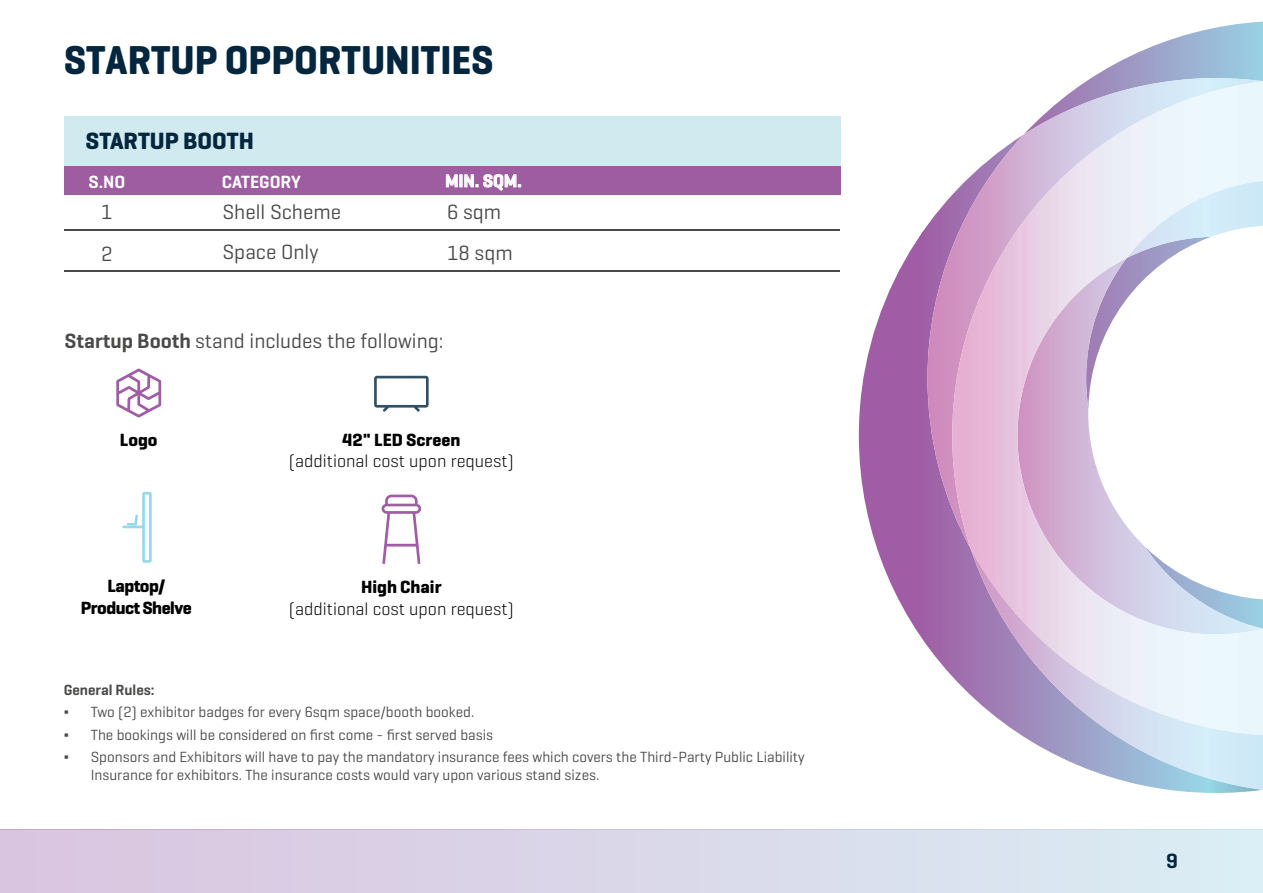
<style>
.page{position:relative;width:1263px;height:893px;background:#fff}
.page>*{position:absolute;margin:0;border:0;box-sizing:border-box;transform-origin:0 0}
.t1{font:700 41.1px "Geogrotesque";color:#04273f;scale:.95 1}
.t2{font:700 24px "Geogrotesque";color:#04273f}
.t3{font:21px/41.1px "Geogrotesque";color:#4a4a49}
.t4{font:600 21px "Geogrotesque";color:#00253e}
.t5{font:300 18px "Geogrotesque";color:#000}
.t6{font:700 18px/21.6px "Geogrotesque";letter-spacing:-.03em;color:#000;text-align:center}
.t7{font:600 18px "Geogrotesque";color:#fff}
.t8{font:700 18px "Geogrotesque";color:#000}
.t9{font:15px/18px "Geogrotesque";color:#4a4a49}
.t10{font:600 15px "Geogrotesque";color:#4a4a49}
.s1{font-weight:600}
.s2{font-family:"Times New Roman"}
</style>
<div class="page">
<div style="left:0;top:829px;width:1263px;height:64px;background:linear-gradient(to right,#dac3df,#daedf4)"></div>
<svg style="left:374px;top:376px;width:55px;height:36px"></svg>
<svg style="left:122px;top:492px;width:30px;height:71px"></svg>
<svg style="left:116px;top:369px;width:45px;height:48px"></svg>
<svg style="left:381px;top:495px;width:40px;height:69px"></svg>
<div style="left:64px;top:166px;width:776px;height:29px;background:#9f5da1"></div>
<div style="left:64px;top:116px;width:776px;height:50px;background:#d1eaf0"></div>
<hr style="left:65px;top:230px;width:775px;height:1px;background:#4a4a49">
<hr style="left:65px;top:270px;width:775px;height:1px;background:#4a4a49">
<svg style="left:1091px;top:22px;width:172px;height:56px"></svg>
<svg style="left:859px;top:226px;width:93px;height:450px"></svg>
<img style="left:927px;top:78px;width:335px;height:471px">
<img style="left:1021px;top:735px;width:242px;height:55px">
<img style="left:952px;top:81px;width:311px;height:654px">
<h1 class="t1" style="left:64px;top:35px;width:454px">STARTUP OPPORTUNITIES</h1>
<h2 class="t2" style="left:86px;top:126px;width:170px">STARTUP BOOTH</h2>
<p class="t7" style="left:88px;top:170px;width:38px">S. NO</p>
<h3 class="t3" style="left:101px;top:191px;width:13px">1</h3>
<p class="t7" style="left:222px;top:170px;width:81px">CATEGORY</p>
<h3 class="t3" style="left:222px;top:191px;width:120px">Shell Scheme</h3>
<h3 class="t3" style="left:101px;top:233px;width:13px">2</h3>
<h3 class="t3" style="left:222px;top:231px;width:97px">Space Only</h3>
<p class="t7" style="left:445px;top:170px;width:78px">MIN. SQM.</p>
<h3 class="t3" style="left:447px;top:190px;width:67px">6 sqm<br>18 sqm</h3>
<h3 class="t3" style="left:65px;top:320px;width:380px"><span class="s1">Startup Booth</span> stand includes the following:</h3>
<p class="t6" style="left:120px;top:429px;width:39px">Logo</p>
<p class="t8" style="left:342px;top:428px;width:120px">42" LED Screen</p>
<p class="t5" style="left:289px;top:450px;width:227px">(additional cost upon request)</p>
<p class="t6" style="left:81px;top:575px;width:113px">Laptop/<br>ProductShelve</p>
<p class="t6" style="left:361px;top:576px;width:82px">High Chair</p>
<p class="t5" style="left:289px;top:598px;width:227px">(additional cost upon request)</p>
<p class="t10" style="left:64px;top:680px;width:92px">General Rules:</p>
<p class="t9" style="left:64px;top:703px;width:412px"><span class="s2">▪</span> Two (2) exhibitor badges for every 6sqm space/booth booked.</p>
<p class="t9" style="left:64px;top:725px;width:431px"><span class="s2">▪</span> The bookings will be considered on first come - first served basis</p>
<p class="t9" style="left:91px;top:748px;width:715px;text-indent:-27px"><span class="s2">▪</span> Sponsors and Exhibitors will have to pay the mandatory insurance fees which covers the Third-Party Public Liability<br>Insurance for exhibitors. The insurance costs would vary upon various stand sizes.</p>
<h3 class="t4" style="left:1166px;top:848px;width:13px">9</h3>
</div>
